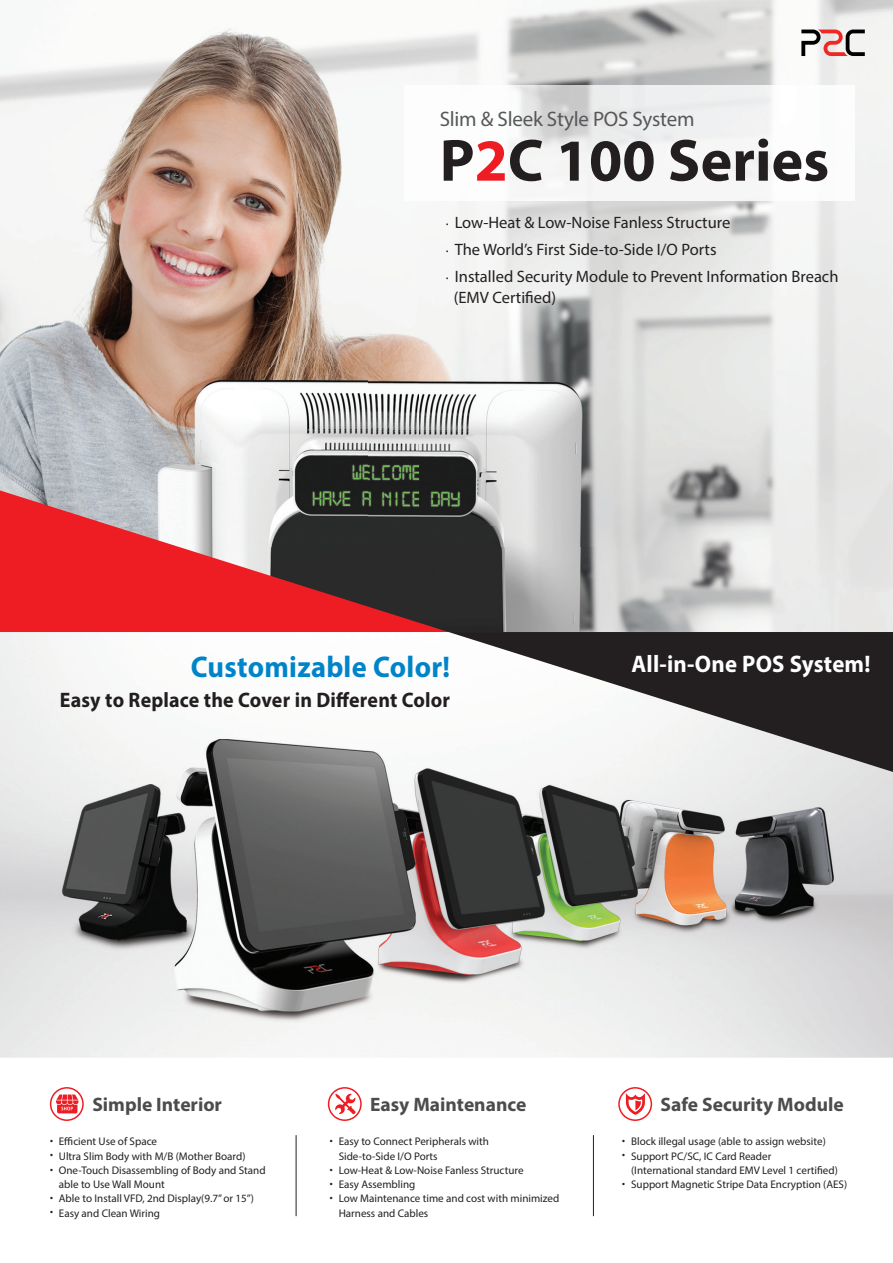
<style>
.page{position:relative;width:893px;height:1263px;background:#fff}
.page>*{position:absolute;margin:0;border:0;box-sizing:border-box;transform-origin:0 0}
.t1{font:700 60px "Myriad Pro";color:#231f20}
.t2{font:700 30px "Myriad Pro";letter-spacing:.01em;color:#0084c9;scale:.95 1}
.t3{font:700 24px "Myriad Pro";letter-spacing:.01em;color:#fff;scale:.95 1}
.t4{font:700 21px "Myriad Pro";letter-spacing:.01em;color:#231f20;scale:.95 1}
.t5{font:21px "Myriad Pro";letter-spacing:-.01em;color:#57585a}
.t6{font:700 19.5px "Myriad Pro";color:#4b4c4d}
.t7{font:19.05px/14.2px "Myriad Pro";color:#231f20}
.t8{font:16.5px/27px "Myriad Pro";color:#231f20}
.t9{font:11.1px/14.2px "Myriad Pro";color:#231f20}
.s1{color:#ee1d23}
</style>
<div class="page">
<img style="left:0;top:548px;width:893px;height:510px">
<img style="left:0;top:28px;width:367px;height:462px">
<img style="left:367px;top:0;width:526px;height:105px">
<img style="left:367px;top:257px;width:53px;height:233px">
<img style="left:420px;top:200px;width:421px;height:348px">
<img style="left:404px;top:86px;width:450px;height:114px">
<svg style="left:0;top:490px;width:448px;height:142px;background:#ae474a"></svg>
<div style="left:50px;top:1087px;width:34px;height:34px;border:2px solid #ee1d23;border-radius:50%"></div>
<svg style="left:335px;top:1094px;width:21px;height:20px"></svg>
<div style="left:328px;top:1087px;width:34px;height:34px;border:2px solid #ee1d23;border-radius:50%"></div>
<svg style="left:626px;top:1093px;width:19px;height:22px"></svg>
<div style="left:618px;top:1087px;width:34px;height:34px;border:2px solid #ee1d23;border-radius:50%"></div>
<hr style="left:296px;top:1135px;width:1px;height:81px;background:#231f20">
<hr style="left:593px;top:1135px;width:1px;height:81px;background:#231f20">
<svg style="left:56px;top:1094px;width:22px;height:19px"></svg>
<svg style="left:448px;top:632px;width:445px;height:145px"></svg>
<svg style="left:801px;top:30px;width:64px;height:26px"></svg>
<h3 class="t5" style="left:440px;top:111px;width:256px">Slim &amp; Sleek Style POS System</h3>
<h1 class="t1" style="left:440px;top:125px;width:391px">P<span class="s1">2</span>C 100 Series</h1>
<h3 class="t8" style="left:440px;top:211px;width:400px"><sub>·</sub>Low-Heat &amp; Low-Noise Fanless Structure<br><sub>·</sub>The World’s First Side-to-Side I/O Ports<br><sub>·</sub>Installed Security Module to Prevent Information Breach</h3>
<h3 class="t8" style="left:454px;top:286px;width:104px">(EMV Certified)</h3>
<h2 class="t2" style="left:191px;top:649px;width:274px">Customizable Color!</h2>
<h3 class="t4" style="left:60px;top:687px;width:412px">Easy to Replace the Cover in Different Color</h3>
<h3 class="t3" style="left:631px;top:649px;width:253px">All-in-One POS System!</h3>
<h3 class="t6" style="left:92px;top:1093px;width:131px">Simple Interior</h3>
<p class="t9" style="left:59px;top:1135px;width:208px">Efficient Use of Space<br>Ultra Slim Body with M/B (Mother Board)<br>One-Touch Disassembling of Body and Stand able to Use Wall Mount<br>Able to Install VFD, 2nd Display(9.7’’ or 15’’)<br>Easy and Clean Wiring</p>
<h3 class="t7" style="left:49px;top:1130px;width:5px;text-align:justify">. . .</h3>
<h3 class="t7" style="left:49px;top:1187px;width:5px">. .</h3>
<h3 class="t6" style="left:370px;top:1093px;width:158px">Easy Maintenance</h3>
<p class="t9" style="left:339px;top:1135px;width:222px">Easy to Connect Peripherals with<br>Side-to-Side I/O Ports<br>Low-Heat &amp; Low-Noise Fanless Structure<br>Easy Assembling<br>Low Maintenance time and cost with minimized<br>Harness and Cables</p>
<h3 class="t7" style="left:329px;top:1123px;width:5px;line-height:28.5px">. .</h3>
<h3 class="t7" style="left:329px;top:1173px;width:5px">. .</h3>
<h3 class="t6" style="left:660px;top:1093px;width:185px">Safe Security Module</h3>
<p class="t9" style="left:631px;top:1135px;width:217px">Block illegal usage (able to assign website)<br>Support PC/SC, IC Card Reader<br>(International standard EMV Level 1 certified)<br>Support Magnetic Stripe Data Encryption (AES)</p>
<h3 class="t7" style="left:622px;top:1130px;width:5px">. .</h3>
<h3 class="t7" style="left:622px;top:1173px;width:5px">.</h3>
</div>
